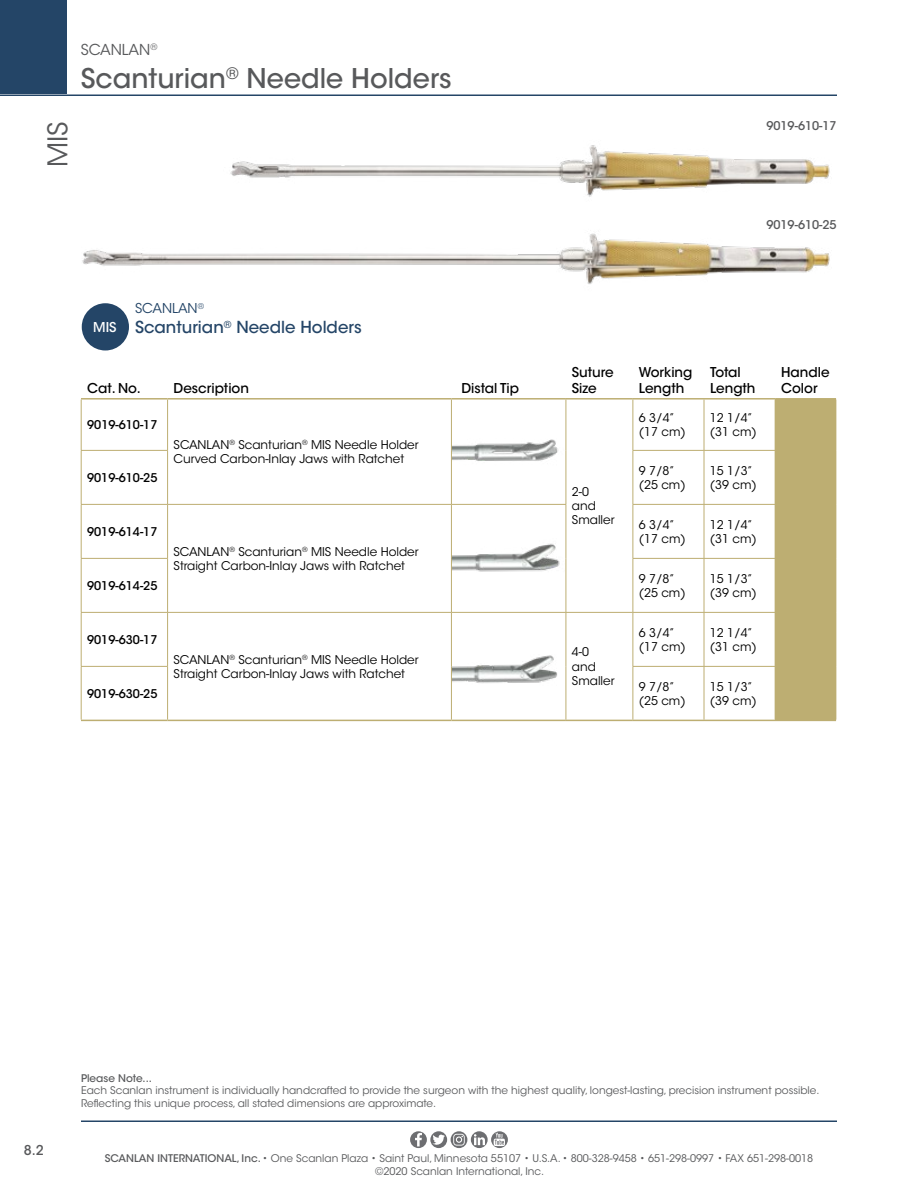
<style>
.page{position:relative;width:918px;height:1188px;background:#fff}
.page>*{position:absolute;margin:0;border:0;box-sizing:border-box;transform-origin:0 0}
.t1{font:500 27px "ITC Avant Garde Std";color:#58595b}
.t2{font:27px "ITC Avant Garde Std";color:#58595b}
.t3{font:500 16.5px "ITC Avant Garde Std";color:#244567}
.t4{font:15px "ITC Avant Garde Std";color:#58595b}
.t5{font:500 13.5px/16.2px "ITC Avant Garde Std";color:#000}
.t6{font:13.5px "ITC Avant Garde Std";color:#244567}
.t7{font:500 13.5px "ITC Avant Garde Std";color:#58595b}
.t8{font:500 13.5px "ITC Avant Garde Std";color:#fff}
.t9{font:12px/14.4px "ITC Avant Garde Std";color:#000}
.t10{font:500 12px "ITC Avant Garde Std";color:#000}
.t11{font:500 12px "ITC Avant Garde Std";color:#58595b}
.t12{font:10.5px/12.6px "ITC Avant Garde Std";color:#58595b;text-align:center}
.t13{font:500 10.5px "ITC Avant Garde Std";color:#58595b}
.s1{font-weight:500}
</style>
<div class="page">
<hr style="left:0;top:94px;width:837px;height:2px;background:#244567">
<hr style="left:81px;top:1120px;width:756px;height:2px;background:#244567">
<svg style="left:451px;top:1131px;width:16px;height:17px"></svg>
<svg style="left:453px;top:1134px;width:12px;height:12px"></svg>
<svg style="left:471px;top:1131px;width:17px;height:17px"></svg>
<svg style="left:474px;top:1134px;width:11px;height:11px"></svg>
<svg style="left:491px;top:1131px;width:17px;height:17px"></svg>
<svg style="left:494px;top:1133px;width:11px;height:13px"></svg>
<svg style="left:430px;top:1131px;width:17px;height:17px"></svg>
<svg style="left:432px;top:1134px;width:13px;height:12px"></svg>
<svg style="left:410px;top:1131px;width:17px;height:17px"></svg>
<svg style="left:415px;top:1133px;width:7px;height:13px"></svg>
<div style="left:0;top:0;width:68px;height:94px;background:#244567"></div>
<img style="left:452px;top:439px;width:106px;height:22px">
<img style="left:452px;top:543px;width:108px;height:29px">
<img style="left:452px;top:655px;width:105px;height:28px">
<img style="left:82px;top:145px;width:748px;height:139px">
<div style="left:82px;top:303px;width:47px;height:47px;background:#244567;border-radius:50%"></div>
<div style="left:775px;top:399px;width:61px;height:321px;background:#bdae72"></div>
<hr style="left:81px;top:400px;width:1px;height:50px;background:#bdae72">
<hr style="left:167px;top:400px;width:1px;height:50px;background:#bdae72">
<hr style="left:81px;top:451px;width:1px;height:53px;background:#bdae72">
<hr style="left:167px;top:451px;width:1px;height:53px;background:#bdae72">
<hr style="left:451px;top:400px;width:1px;height:50px;background:#bdae72">
<hr style="left:566px;top:400px;width:1px;height:50px;background:#bdae72">
<hr style="left:451px;top:450px;width:1px;height:54px;background:#bdae72">
<hr style="left:566px;top:450px;width:1px;height:54px;background:#bdae72">
<hr style="left:633px;top:400px;width:1px;height:50px;background:#bdae72">
<hr style="left:704px;top:400px;width:1px;height:50px;background:#bdae72">
<hr style="left:836px;top:400px;width:1px;height:50px;background:#bdae72">
<hr style="left:633px;top:451px;width:1px;height:53px;background:#bdae72">
<hr style="left:704px;top:451px;width:1px;height:53px;background:#bdae72">
<hr style="left:836px;top:450px;width:1px;height:54px;background:#bdae72">
<hr style="left:633px;top:504px;width:71px;height:1px;background:#bdae72">
<hr style="left:633px;top:505px;width:1px;height:53px;background:#bdae72">
<hr style="left:704px;top:504px;width:71px;height:1px;background:#bdae72">
<hr style="left:704px;top:505px;width:1px;height:53px;background:#bdae72">
<hr style="left:836px;top:504px;width:1px;height:54px;background:#bdae72">
<hr style="left:633px;top:558px;width:71px;height:1px;background:#bdae72">
<hr style="left:633px;top:559px;width:1px;height:53px;background:#bdae72">
<hr style="left:704px;top:558px;width:71px;height:1px;background:#bdae72">
<hr style="left:704px;top:559px;width:1px;height:53px;background:#bdae72">
<hr style="left:836px;top:558px;width:1px;height:54px;background:#bdae72">
<hr style="left:633px;top:612px;width:71px;height:1px;background:#bdae72">
<hr style="left:704px;top:612px;width:71px;height:1px;background:#bdae72">
<hr style="left:704px;top:613px;width:1px;height:53px;background:#bdae72">
<hr style="left:836px;top:612px;width:1px;height:54px;background:#bdae72">
<hr style="left:633px;top:666px;width:71px;height:1px;background:#bdae72">
<hr style="left:704px;top:666px;width:71px;height:1px;background:#bdae72">
<hr style="left:704px;top:667px;width:1px;height:53px;background:#bdae72">
<hr style="left:836px;top:666px;width:1px;height:54px;background:#bdae72">
<hr style="left:81px;top:504px;width:87px;height:1px;background:#bdae72">
<hr style="left:81px;top:505px;width:1px;height:53px;background:#bdae72">
<hr style="left:168px;top:504px;width:283px;height:1px;background:#bdae72">
<hr style="left:167px;top:505px;width:1px;height:53px;background:#bdae72">
<hr style="left:451px;top:504px;width:115px;height:1px;background:#bdae72">
<hr style="left:451px;top:505px;width:1px;height:53px;background:#bdae72">
<hr style="left:566px;top:505px;width:1px;height:53px;background:#bdae72">
<hr style="left:81px;top:558px;width:87px;height:1px;background:#bdae72">
<hr style="left:81px;top:559px;width:1px;height:53px;background:#bdae72">
<hr style="left:167px;top:559px;width:1px;height:53px;background:#bdae72">
<hr style="left:451px;top:558px;width:1px;height:54px;background:#bdae72">
<hr style="left:566px;top:558px;width:1px;height:54px;background:#bdae72">
<hr style="left:81px;top:612px;width:87px;height:1px;background:#bdae72">
<hr style="left:81px;top:613px;width:1px;height:53px;background:#bdae72">
<hr style="left:168px;top:612px;width:283px;height:1px;background:#bdae72">
<hr style="left:167px;top:613px;width:1px;height:53px;background:#bdae72">
<hr style="left:451px;top:612px;width:115px;height:1px;background:#bdae72">
<hr style="left:451px;top:613px;width:1px;height:53px;background:#bdae72">
<hr style="left:566px;top:612px;width:67px;height:1px;background:#bdae72">
<hr style="left:566px;top:613px;width:1px;height:53px;background:#bdae72">
<hr style="left:633px;top:613px;width:1px;height:53px;background:#bdae72">
<hr style="left:81px;top:666px;width:87px;height:1px;background:#bdae72">
<hr style="left:81px;top:667px;width:1px;height:53px;background:#bdae72">
<hr style="left:167px;top:667px;width:1px;height:53px;background:#bdae72">
<hr style="left:451px;top:666px;width:1px;height:54px;background:#bdae72">
<hr style="left:566px;top:666px;width:1px;height:54px;background:#bdae72">
<hr style="left:633px;top:667px;width:1px;height:53px;background:#bdae72">
<hr style="left:81px;top:398px;width:87px;height:2px;background:#bdae72">
<hr style="left:168px;top:398px;width:283px;height:2px;background:#bdae72">
<hr style="left:451px;top:398px;width:115px;height:2px;background:#bdae72">
<hr style="left:566px;top:398px;width:67px;height:2px;background:#bdae72">
<hr style="left:633px;top:398px;width:71px;height:2px;background:#bdae72">
<hr style="left:704px;top:398px;width:71px;height:2px;background:#bdae72">
<hr style="left:775px;top:398px;width:61px;height:2px;background:#bdae72">
<hr style="left:633px;top:720px;width:71px;height:1px;background:#bdae72">
<hr style="left:704px;top:720px;width:71px;height:1px;background:#bdae72">
<hr style="left:775px;top:720px;width:61px;height:1px;background:#bdae72">
<hr style="left:81px;top:720px;width:87px;height:1px;background:#bdae72">
<hr style="left:168px;top:720px;width:283px;height:1px;background:#bdae72">
<hr style="left:451px;top:720px;width:115px;height:1px;background:#bdae72">
<hr style="left:566px;top:720px;width:67px;height:1px;background:#bdae72">
<hr style="left:81px;top:450px;width:87px;height:1px;background:#bdae72">
<hr style="left:633px;top:450px;width:71px;height:1px;background:#bdae72">
<hr style="left:704px;top:450px;width:71px;height:1px;background:#bdae72">
<p class="t4" style="left:81px;top:41px;width:78px">SCANLAN<sup>®</sup></p>
<h1 class="t1" style="left:81px;top:61px;width:372px">Scanturian<sup>®</sup> Needle Holders</h1>
<h1 class="t2" style="left:41px;top:167px;width:47px;rotate:-90deg">MIS</h1>
<p class="t11" style="left:766px;top:119px;width:72px">9019-610-17</p>
<p class="t11" style="left:766px;top:217px;width:72px">9019-610-25</p>
<p class="t8" style="left:93px;top:319px;width:25px">MIS</p>
<p class="t6" style="left:135px;top:300px;width:71px">SCANLAN<sup>®</sup></p>
<h2 class="t3" style="left:135px;top:317px;width:228px">Scanturian<sup>®</sup> Needle Holders</h2>
<p class="t5" style="left:87px;top:380px;width:55px">Cat. No.</p>
<p class="t5" style="left:174px;top:380px;width:77px">Description</p>
<p class="t5" style="left:461px;top:380px;width:59px">Distal Tip</p>
<p class="t5" style="left:572px;top:364px;width:43px">Suture<br>Size</p>
<p class="t5" style="left:639px;top:364px;width:55px">Working<br>Length</p>
<p class="t5" style="left:710px;top:364px;width:47px">Total<br>Length</p>
<p class="t5" style="left:781px;top:364px;width:50px">Handle<br>Color</p>
<p class="t9" style="left:639px;top:410px;width:48px">6 3/4” (17 cm)</p>
<p class="t9" style="left:710px;top:410px;width:48px">12 1/4” (31 cm)</p>
<p class="t10" style="left:87px;top:417px;width:72px">9019-610-17</p>
<p class="t9" style="left:174px;top:437px;width:247px">SCANLAN<sup>®</sup> Scanturian<sup>®</sup> MIS Needle Holder<br>Curved Carbon-Inlay Jaws with Ratchet</p>
<p class="t10" style="left:87px;top:470px;width:72px">9019-610-25</p>
<p class="t9" style="left:639px;top:463px;width:48px">9 7/8” (25 cm)</p>
<p class="t9" style="left:710px;top:463px;width:48px">15 1/3” (39 cm)</p>
<p class="t10" style="left:87px;top:524px;width:72px">9019-614-17</p>
<p class="t9" style="left:174px;top:544px;width:247px">SCANLAN<sup>®</sup> Scanturian<sup>®</sup> MIS Needle Holder<br>Straight Carbon-Inlay Jaws with Ratchet</p>
<p class="t9" style="left:572px;top:484px;width:44px">2-0 and<br>Smaller</p>
<p class="t9" style="left:639px;top:517px;width:48px">6 3/4” (17 cm)</p>
<p class="t9" style="left:710px;top:517px;width:48px">12 1/4” (31 cm)</p>
<p class="t10" style="left:87px;top:578px;width:72px">9019-614-25</p>
<p class="t9" style="left:639px;top:571px;width:48px">9 7/8” (25 cm)</p>
<p class="t9" style="left:710px;top:571px;width:48px">15 1/3” (39 cm)</p>
<p class="t10" style="left:87px;top:632px;width:72px">9019-630-17</p>
<p class="t9" style="left:174px;top:652px;width:247px">SCANLAN<sup>®</sup> Scanturian<sup>®</sup> MIS Needle Holder<br>Straight Carbon-Inlay Jaws with Ratchet</p>
<p class="t9" style="left:572px;top:645px;width:44px">4-0 and<br>Smaller</p>
<p class="t9" style="left:639px;top:625px;width:48px">6 3/4” (17 cm)</p>
<p class="t9" style="left:710px;top:625px;width:48px">12 1/4” (31 cm)</p>
<p class="t10" style="left:87px;top:686px;width:72px">9019-630-25</p>
<p class="t9" style="left:639px;top:679px;width:48px">9 7/8” (25 cm)</p>
<p class="t9" style="left:710px;top:679px;width:48px">15 1/3” (39 cm)</p>
<p class="t7" style="left:24px;top:1141px;width:21px">8.2</p>
<p class="t13" style="left:81px;top:1071px;width:72px">Please Note...</p>
<p class="t12" style="left:81px;top:1084px;width:740px;text-align:left">Each Scanlan instrument is individually handcrafted to provide the surgeon with the highest quality, longest-lasting, precision instrument possible.<br>Reflecting this unique process, all stated dimensions are approximate.</p>
<p class="t12" style="left:105px;top:1152px;width:710px"><span class="s1">SCANLAN INTERNATIONAL, Inc.</span> • One Scanlan Plaza • Saint Paul, Minnesota 55107 • U.S.A. • 800-328-9458 • 651-298-0997 • FAX 651-298-0018 ©2020 Scanlan International, Inc.</p>
</div>
